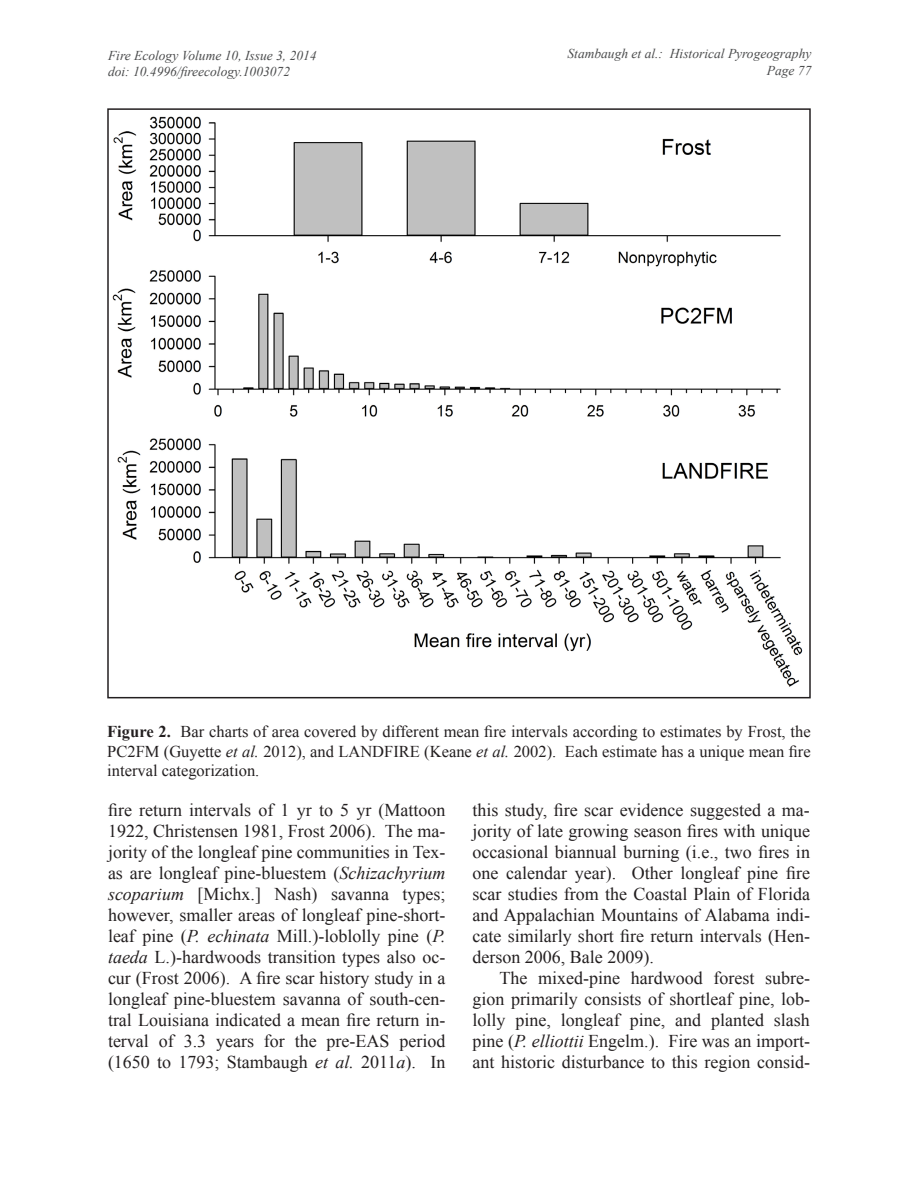
<style>
.page{position:relative;width:918px;height:1188px;background:#fff}
.page>*{position:absolute;margin:0;border:0;box-sizing:border-box;transform-origin:0 0}
.t1{font:18px/21px "Times New Roman";color:#231f20;text-align:justify}
.t2{font:16.5px/19.5px "Times New Roman";color:#231f20;text-align:justify}
.t3{font:italic 13.5px/16.2px "Times New Roman";color:#4b4c4d}
.s1{font-weight:700}
.s2{font-style:italic}
</style>
<div class="page">
<img style="left:112px;top:116px;width:691px;height:571px">
<p class="t3" style="left:108px;top:47px;width:210px">Fire Ecology Volume 10, Issue 3, 2014 doi: 10.4996/fireecology.1003072</p>
<p class="t3" style="left:567px;top:45px;width:245px;text-align:right">Stambaugh et al.: Historical Pyrogeography<br>Page 77</p>
<p class="t2" style="left:107px;top:722px;width:705px"><span class="s1">Figure 2.</span> Bar charts of area covered by different mean fire intervals according to estimates by Frost, the PC2FM (Guyette <span class="s2">et al.</span> 2012), and LANDFIRE (Keane <span class="s2">et al.</span> 2002). Each estimate has a unique mean fire interval categorization.</p>
<p class="t1" style="left:108px;top:799px;width:339px">fire return intervals of 1 yr to 5 yr (Mattoon 1922, Christensen 1981, Frost 2006). The ma&shy;jority of the longleaf pine communities in Tex&shy;as are longleaf pine-bluestem (<span class="s2">Schizachyrium scoparium</span> [Michx.] Nash) savanna types; however, smaller areas of longleaf pine-short&shy;leaf pine (<span class="s2">P. echinata</span> Mill.)-loblolly pine (<span class="s2">P. taeda</span> L.)-hardwoods transition types also oc&shy;cur (Frost 2006). A fire scar history study in a longleaf pine-bluestem savanna of south-cen&shy;tral Louisiana indicated a mean fire return in&shy;terval of 3.3 years for the pre-EAS period (1650 to 1793; Stambaugh <span class="s2">et al.</span> 2011<span class="s2">a</span>). In</p>
<p class="t1" style="left:472px;top:799px;width:339px">this study, fire scar evidence suggested a ma&shy;jority of late growing season fires with unique occasional biannual burning (i.e., two fires in one calendar year). Other longleaf pine fire scar studies from the Coastal Plain of Florida and Appalachian Mountains of Alabama indi&shy;cate similarly short fire return intervals (Hen&shy;derson 2006, Bale 2009).</p>
<p class="t1" style="left:472px;top:967px;width:339px;text-indent:27px">The mixed-pine hardwood forest subre&shy;gion primarily consists of shortleaf pine, lob&shy;lolly pine, longleaf pine, and planted slash pine (<span class="s2">P. elliottii</span> Engelm.). Fire was an import&shy;ant historic disturbance to this region consid-</p>
</div>
